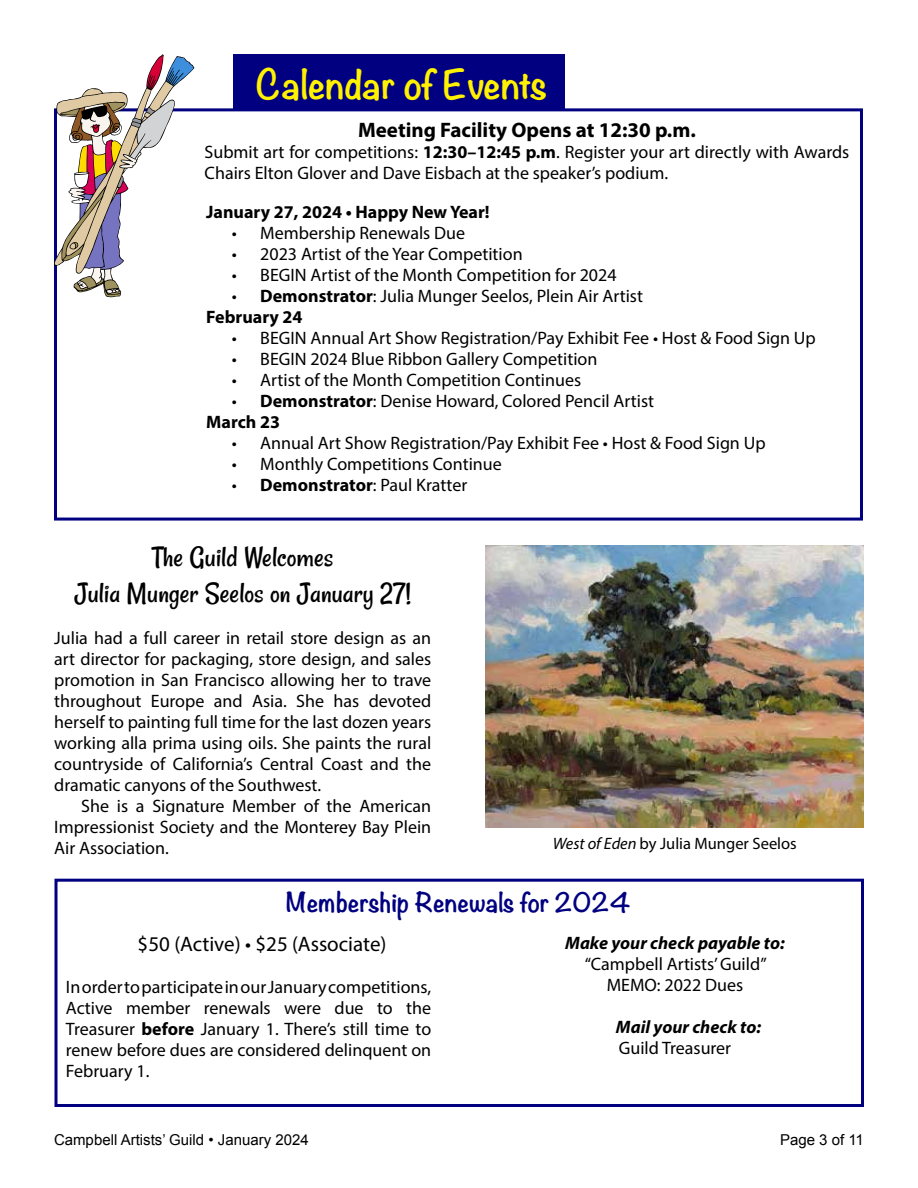
<style>
.page{position:relative;width:918px;height:1188px;background:#fff}
.page>*{position:absolute;margin:0;border:0;box-sizing:border-box;transform-origin:0 0}
.t1{font:700 36px "Noteworthy";color:#fff200}
.t2{font:30px/36px "Rancho";color:#000;text-align:center}
.t3{font:700 24px "Noteworthy";color:#000080}
.t4{font:700 21px "Myriad Pro";color:#000}
.t5{font:21px "Myriad Pro";color:#000}
.t6{font:18px/21px "Myriad Pro";color:#000}
.t7{font:italic 700 18px "Myriad Pro";color:#000}
.t8{font:700 18px "Myriad Pro";color:#000}
.t9{font:16.5px "Myriad Pro";color:#000}
.t10{font:15px "Arial";color:#000}
.s1{font-weight:700}
.s2{font-style:italic}
</style>
<div class="page">
<div style="left:54px;top:108px;width:809px;height:413px;border:3px solid #000080"></div>
<div style="left:233px;top:54px;width:332px;height:54px;background:#000080"></div>
<svg style="left:54px;top:54px;width:140px;height:244px"></svg>
<div style="left:55px;top:879px;width:809px;height:228px;border:3px solid #000080"></div>
<img style="left:486px;top:546px;width:378px;height:281px">
<h1 class="t1" style="left:256px;top:52px;width:293px">Calendar of Events</h1>
<p class="t4" style="left:358px;top:116px;width:339px">Meeting Facility Opens at 12:30 p.m.</p>
<p class="t6" style="left:205px;top:141px;width:646px">Submit art for competitions: <span class="s1">12:30–12:45 p.m</span>. Register your art directly with Awards<br>Chairs Elton Glover and Dave Eisbach at the speaker’s podium.</p>
<p class="t8" style="left:206px;top:201px;width:285px">January 27, 2024 • Happy New Year!</p>
<p class="t6" style="left:232px;top:223px;width:235px">• Membership Renewals Due</p>
<p class="t6" style="left:232px;top:244px;width:292px">• 2023 Artist of the Year Competition</p>
<p class="t6" style="left:232px;top:265px;width:386px">• BEGIN Artist of the Month Competition for 2024</p>
<p class="t6" style="left:206px;top:286px;width:438px;text-indent:26px">• <span class="s1">Demonstrator</span>: Julia Munger Seelos, Plein Air Artist<br><span class="s1">February 24</span></p>
<p class="t6" style="left:232px;top:328px;width:586px">• BEGIN Annual Art Show Registration/Pay Exhibit Fee • Host &amp; Food Sign Up</p>
<p class="t6" style="left:232px;top:349px;width:367px">• BEGIN 2024 Blue Ribbon Gallery Competition</p>
<p class="t6" style="left:232px;top:370px;width:351px">• Artist of the Month Competition Continues</p>
<p class="t6" style="left:206px;top:391px;width:449px;text-indent:26px">• <span class="s1">Demonstrator</span>: Denise Howard, Colored Pencil Artist<br><span class="s1">March 23</span></p>
<p class="t6" style="left:232px;top:433px;width:535px">• Annual Art Show Registration/Pay Exhibit Fee • Host &amp; Food Sign Up</p>
<p class="t6" style="left:232px;top:454px;width:272px">• Monthly Competitions Continue</p>
<p class="t6" style="left:232px;top:475px;width:237px">• <span class="s1">Demonstrator</span>: Paul Kratter</p>
<h2 class="t2" style="left:75px;top:539px;width:338px">The Guild Welcomes<br>Julia Munger Seelos on January 27!</h2>
<p class="t6" style="left:54px;top:627px;width:379px;text-align:justify">Julia had a full career in retail store design as an art director for packaging, store design, and sales promotion in San Francisco allowing her to trave throughout Europe and Asia. She has devoted herself to painting full time for the last dozen years working alla prima using oils. She paints the rural countryside of California’s Central Coast and the dramatic canyons of the Southwest.</p>
<p class="t6" style="left:54px;top:795px;width:378px;text-align:justify;text-indent:27px">She is a Signature Member of the American Impressionist Society and the Monterey Bay Plein Air Association.</p>
<p class="t9" style="left:553px;top:833px;width:246px"><span class="s2">West of Eden</span> by Julia Munger Seelos</p>
<h3 class="t3" style="left:286px;top:881px;width:346px">Membership Renewals for 2024</h3>
<p class="t5" style="left:138px;top:931px;width:250px">$50 (Active) • $25 (Associate)</p>
<p class="t6" style="left:66px;top:976px;width:367px;text-align:justify">In order to participate in our January competitions, Active member renewals were due to the Treasurer <span class="s1">before</span> January 1. There’s still time to renew before dues are considered delinquent on February 1.</p>
<p class="t7" style="left:565px;top:931px;width:221px">Make your check payable to:</p>
<p class="t6" style="left:585px;top:953px;width:183px;text-align:center">“Campbell Artists’ Guild”<br>MEMO: 2022 Dues</p>
<p class="t7" style="left:616px;top:1015px;width:147px">Mail your check to:</p>
<p class="t6" style="left:619px;top:1037px;width:114px">Guild Treasurer</p>
<p class="t10" style="left:54px;top:1130px;width:256px">Campbell Artists’ Guild • January 2024</p>
<p class="t10" style="left:780px;top:1130px;width:85px">Page 3 of 11</p>
</div>
